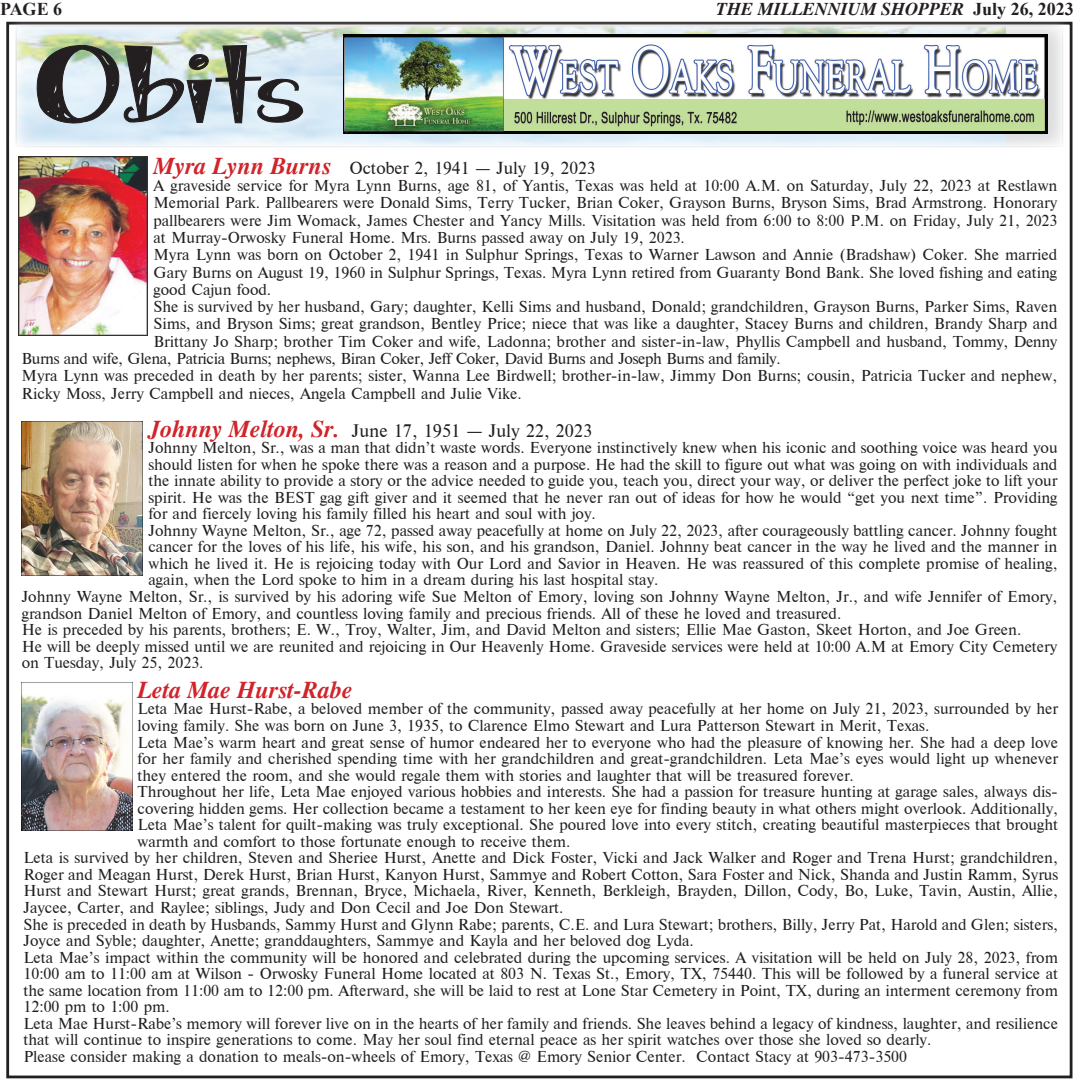
<style>
.page{position:relative;width:1080px;height:1080px;background:#fff}
.page>*{position:absolute;margin:0;border:0;box-sizing:border-box;transform-origin:0 0}
.t1{font:80.1px "Janda Apple Cobbler";color:#231f20;scale:1.39 1}
.t2{font:italic 700 24px "Times";color:#d1232a}
.t3{font:italic 700 18px "Times New Roman";color:#231f20}
.t4{font:700 18px "Times New Roman";color:#231f20}
.t5{font:17.25px "Times";color:#231f20}
.t6{font:16.5px "Times";color:#231f20}
.t7{font:15px "Times";color:#231f20}
.t8{font:15px "Times";letter-spacing:-.025em;color:#231f20}
.s1{font-style:normal}
.s2{font-weight:700;font-style:italic;font-size:24px;color:#d1232a}
</style>
<div class="page">
<div style="left:6px;top:21px;width:1066px;height:136px;background:#fff;opacity:.75"></div>
<div style="left:16px;top:26px;width:1047px;height:121px;background:linear-gradient(to bottom,#e6e7e8,#e5e6e6)"></div>
<img style="left:17px;top:27px;width:989px;height:119px">
<img style="left:343px;top:34px;width:704px;height:99px">
<svg style="left:36px;top:45px;width:267px;height:79px;background:#c4d2d4"></svg>
<img style="left:18px;top:156px;width:130px;height:180px">
<img style="left:21px;top:422px;width:122px;height:153px">
<img style="left:21px;top:683px;width:111px;height:147px">
<p class="t4" style="left:0;top:-4px;width:64px">PAGE 6</p>
<p class="t3" style="left:716px;top:-2px;width:359px">THE MILLENNIUM SHOPPER <span class="s1">July 26, 2023</span></p>
<h1 class="t1" style="left:35px;top:48px;width:195px">Obits</h1>
<p class="t6" style="left:153px;top:158px;width:444px"><span class="s2">Myra Lynn Burns</span> October 2, 1941 — July 19, 2023</p>
<p class="t7" style="left:153px;top:177px;width:905px">A graveside service for Myra Lynn Burns, age 81, of Yantis, Texas was held at 10:00 A.M. on Saturday, July 22, 2023 at Restlawn</p>
<p class="t7" style="left:153px;top:194px;width:905px">Memorial Park. Pallbearers were Donald Sims, Terry Tucker, Brian Coker, Grayson Burns, Bryson Sims, Brad Armstrong. Honorary</p>
<p class="t7" style="left:153px;top:212px;width:906px">pallbearers were Jim Womack, James Chester and Yancy Mills. Visitation was held from 6:00 to 8:00 P.M. on Friday, July 21, 2023</p>
<p class="t7" style="left:153px;top:229px;width:533px">at Murray-Orwosky Funeral Home. Mrs. Burns passed away on July 19, 2023.</p>
<p class="t7" style="left:153px;top:246px;width:905px">Myra Lynn was born on October 2, 1941 in Sulphur Springs, Texas to Warner Lawson and Annie (Bradshaw) Coker. She married</p>
<p class="t7" style="left:153px;top:263px;width:905px">Gary Burns on August 19, 1960 in Sulphur Springs, Texas. Myra Lynn retired from Guaranty Bond Bank. She loved fishing and eating</p>
<p class="t7" style="left:153px;top:281px;width:119px">good Cajun food.</p>
<p class="t7" style="left:153px;top:298px;width:905px">She is survived by her husband, Gary; daughter, Kelli Sims and husband, Donald; grandchildren, Grayson Burns, Parker Sims, Raven</p>
<p class="t7" style="left:153px;top:315px;width:906px">Sims, and Bryson Sims; great grandson, Bentley Price; niece that was like a daughter, Stacey Burns and children, Brandy Sharp and</p>
<p class="t7" style="left:153px;top:333px;width:905px">Brittany Jo Sharp; brother Tim Coker and wife, Ladonna; brother and sister-in-law, Phyllis Campbell and husband, Tommy, Denny</p>
<p class="t8" style="left:22px;top:350px;width:761px">Burns and wife, Glena, Patricia Burns; nephews, Biran Coker, Jeff Coker, David Burns and Joseph Burns and family.</p>
<p class="t7" style="left:22px;top:367px;width:1037px">Myra Lynn was preceded in death by her parents; sister, Wanna Lee Birdwell; brother-in-law, Jimmy Don Burns; cousin, Patricia Tucker and nephew,</p>
<p class="t7" style="left:22px;top:384px;width:502px">Ricky Moss, Jerry Campbell and nieces, Angela Campbell and Julie Vike.</p>
<p class="t5" style="left:149px;top:420px;width:445px"><span class="s2">Johnny Melton, Sr.</span> June 17, 1951 — July 22, 2023</p>
<p class="t7" style="left:149px;top:439px;width:911px">Johnny Melton, Sr., was a man that didn’t waste words. Everyone instinctively knew when his iconic and soothing voice was heard you</p>
<p class="t7" style="left:149px;top:456px;width:910px">should listen for when he spoke there was a reason and a purpose. He had the skill to figure out what was going on with individuals and</p>
<p class="t7" style="left:149px;top:472px;width:910px">the innate ability to provide a story or the advice needed to guide you, teach you, direct your way, or deliver the perfect joke to lift your</p>
<p class="t7" style="left:149px;top:489px;width:911px">spirit. He was the BEST gag gift giver and it seemed that he never ran out of ideas for how he would “get you next time”. Providing</p>
<p class="t7" style="left:149px;top:505px;width:449px">for and fiercely loving his family filled his heart and soul with joy.</p>
<p class="t7" style="left:149px;top:522px;width:910px">Johnny Wayne Melton, Sr., age 72, passed away peacefully at home on July 22, 2023, after courageously battling cancer. Johnny fought</p>
<p class="t7" style="left:149px;top:538px;width:910px">cancer for the loves of his life, his wife, his son, and his grandson, Daniel. Johnny beat cancer in the way he lived and the manner in</p>
<p class="t7" style="left:149px;top:555px;width:911px">which he lived it. He is rejoicing today with Our Lord and Savior in Heaven. He was reassured of this complete promise of healing,</p>
<p class="t7" style="left:149px;top:571px;width:512px">again, when the Lord spoke to him in a dream during his last hospital stay.</p>
<p class="t7" style="left:22px;top:588px;width:1037px">Johnny Wayne Melton, Sr., is survived by his adoring wife Sue Melton of Emory, loving son Johnny Wayne Melton, Jr., and wife Jennifer of Emory,</p>
<p class="t7" style="left:22px;top:604px;width:821px">grandson Daniel Melton of Emory, and countless loving family and precious friends. All of these he loved and treasured.</p>
<p class="t7" style="left:22px;top:621px;width:1001px">He is preceded by his parents, brothers; E. W., Troy, Walter, Jim, and David Melton and sisters; Ellie Mae Gaston, Skeet Horton, and Joe Green.</p>
<p class="t7" style="left:22px;top:638px;width:1037px">He will be deeply missed until we are reunited and rejoicing in Our Heavenly Home. Graveside services were held at 10:00 A.M at Emory City Cemetery</p>
<p class="t7" style="left:22px;top:654px;width:183px">on Tuesday, July 25, 2023.</p>
<h2 class="t2" style="left:138px;top:676px;width:217px">Leta Mae Hurst-Rabe</h2>
<p class="t7" style="left:138px;top:700px;width:922px">Leta Mae Hurst-Rabe, a beloved member of the community, passed away peacefully at her home on July 21, 2023, surrounded by her</p>
<p class="t7" style="left:138px;top:717px;width:793px">loving family. She was born on June 3, 1935, to Clarence Elmo Stewart and Lura Patterson Stewart in Merit, Texas.</p>
<p class="t7" style="left:138px;top:733px;width:922px">Leta Mae’s warm heart and great sense of humor endeared her to everyone who had the pleasure of knowing her. She had a deep love</p>
<p class="t7" style="left:138px;top:750px;width:922px">for her family and cherished spending time with her grandchildren and great-grandchildren. Leta Mae’s eyes would light up whenever</p>
<p class="t7" style="left:138px;top:766px;width:718px">they entered the room, and she would regale them with stories and laughter that will be treasured forever.</p>
<p class="t7" style="left:138px;top:783px;width:922px">Throughout her life, Leta Mae enjoyed various hobbies and interests. She had a passion for treasure hunting at garage sales, always dis-</p>
<p class="t7" style="left:138px;top:800px;width:922px">covering hidden gems. Her collection became a testament to her keen eye for finding beauty in what others might overlook. Additionally,</p>
<p class="t7" style="left:138px;top:816px;width:922px">Leta Mae’s talent for quilt-making was truly exceptional. She poured love into every stitch, creating beautiful masterpieces that brought</p>
<p class="t7" style="left:138px;top:833px;width:434px">warmth and comfort to those fortunate enough to receive them.</p>
<p class="t7" style="left:23px;top:849px;width:1036px">Leta is survived by her children, Steven and Sheriee Hurst, Anette and Dick Foster, Vicki and Jack Walker and Roger and Trena Hurst; grandchildren,</p>
<p class="t7" style="left:23px;top:866px;width:1036px">Roger and Meagan Hurst, Derek Hurst, Brian Hurst, Kanyon Hurst, Sammye and Robert Cotton, Sara Foster and Nick, Shanda and Justin Ramm, Syrus</p>
<p class="t7" style="left:23px;top:882px;width:1036px">Hurst and Stewart Hurst; great grands, Brennan, Bryce, Michaela, River, Kenneth, Berkleigh, Brayden, Dillon, Cody, Bo, Luke, Tavin, Austin, Allie,</p>
<p class="t7" style="left:23px;top:899px;width:542px">Jaycee, Carter, and Raylee; siblings, Judy and Don Cecil and Joe Don Stewart.</p>
<p class="t7" style="left:23px;top:915px;width:1036px">She is preceded in death by Husbands, Sammy Hurst and Glynn Rabe; parents, C.E. and Lura Stewart; brothers, Billy, Jerry Pat, Harold and Glen; sisters,</p>
<p class="t7" style="left:23px;top:932px;width:672px">Joyce and Syble; daughter, Anette; granddaughters, Sammye and Kayla and her beloved dog Lyda.</p>
<p class="t7" style="left:23px;top:948px;width:1036px">Leta Mae’s impact within the community will be honored and celebrated during the upcoming services. A visitation will be held on July 28, 2023, from</p>
<p class="t7" style="left:23px;top:965px;width:1036px">10:00 am to 11:00 am at Wilson - Orwosky Funeral Home located at 803 N. Texas St., Emory, TX, 75440. This will be followed by a funeral service at</p>
<p class="t7" style="left:23px;top:982px;width:1036px">the same location from 11:00 am to 12:00 pm. Afterward, she will be laid to rest at Lone Star Cemetery in Point, TX, during an interment ceremony from</p>
<p class="t7" style="left:23px;top:998px;width:148px">12:00 pm to 1:00 pm.</p>
<p class="t7" style="left:23px;top:1015px;width:1036px">Leta Mae Hurst-Rabe’s memory will forever live on in the hearts of her family and friends. She leaves behind a legacy of kindness, laughter, and resilience</p>
<p class="t7" style="left:23px;top:1031px;width:910px">that will continue to inspire generations to come. May her soul find eternal peace as her spirit watches over those she loved so dearly.</p>
<p class="t7" style="left:23px;top:1048px;width:885px">Please consider making a donation to meals-on-wheels of Emory, Texas @ Emory Senior Center. Contact Stacy at 903-473-3500</p>
</div>
